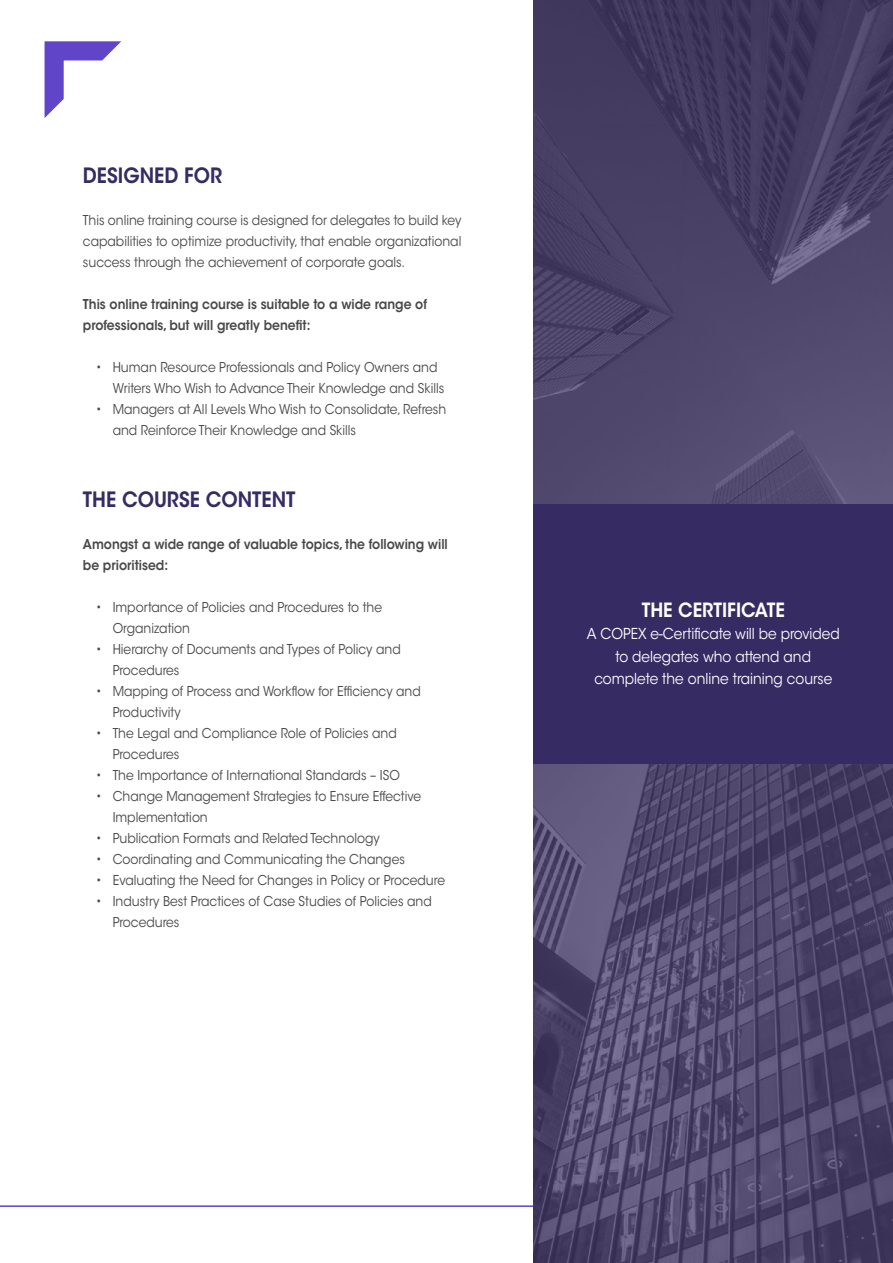
<style>
.page{position:relative;width:893px;height:1263px;background:#fff}
.page>*{position:absolute;margin:0;border:0;box-sizing:border-box;transform-origin:0 0}
.t1{font:600 21px "ITC Avant Garde Std";color:#372b64;scale:.91 1}
.t2{font:600 19.5px "ITC Avant Garde Std";color:#fff;scale:.91 1}
.t3{font:15px/22.5px "ITC Avant Garde Std";color:#fff;text-align:center;scale:.91 1}
.t4{font:13.5px/21px "ITC Avant Garde Std";color:#48484a;scale:.91 1}
.t5{font:600 13.5px/21px "ITC Avant Garde Std";color:#48484a;scale:.91 1}
</style>
<div class="page">
<hr style="left:0;top:1205px;width:893px;height:2px;background:#6145c8">
<svg style="left:534px;top:0;width:359px;height:1263px;background:#4d456a"></svg>
<div style="left:534px;top:504px;width:359px;height:259px;background:#372b64"></div>
<svg style="left:45px;top:41px;width:76px;height:77px"></svg>
<h1 class="t1" style="left:83px;top:162px;width:154px">DESIGNED FOR</h1>
<p class="t4" style="left:83px;top:210px;width:417px;text-align:justify">This online training course is designed for delegates to build key capabilities to optimize productivity, that enable organizational success through the achievement of corporate goals.</p>
<p class="t5" style="left:83px;top:294px;width:380px">This online training course is suitable to a wide range of professionals, but will greatly benefit:</p>
<p class="t4" style="left:113px;top:357px;width:366px;text-indent:-17px">• Human Resource Professionals and Policy Owners and<br>Writers Who Wish to Advance Their Knowledge and Skills</p>
<p class="t4" style="left:113px;top:399px;width:368px;text-indent:-17px">• Managers at All Levels Who Wish to Consolidate, Refresh and Reinforce Their Knowledge and Skills</p>
<h1 class="t1" style="left:83px;top:486px;width:235px">THE COURSE CONTENT</h1>
<p class="t5" style="left:83px;top:534px;width:402px">Amongst a wide range of valuable topics, the following will be prioritised:</p>
<p class="t4" style="left:113px;top:597px;width:298px;text-indent:-17px">• Importance of Policies and Procedures to the<br>Organization</p>
<p class="t4" style="left:113px;top:639px;width:318px;text-indent:-17px">• Hierarchy of Documents and Types of Policy and<br>Procedures</p>
<p class="t4" style="left:113px;top:681px;width:340px;text-indent:-17px">• Mapping of Process and Workflow for Efficiency and<br>Productivity</p>
<p class="t4" style="left:113px;top:723px;width:314px;text-indent:-17px">• The Legal and Compliance Role of Policies and<br>Procedures</p>
<p class="t4" style="left:96px;top:765px;width:336px">• The Importance of International Standards – ISO</p>
<p class="t4" style="left:113px;top:786px;width:341px;text-indent:-17px">• Change Management Strategies to Ensure Effective<br>Implementation</p>
<p class="t4" style="left:96px;top:828px;width:314px">• Publication Formats and Related Technology</p>
<p class="t4" style="left:96px;top:849px;width:341px">• Coordinating and Communicating the Changes</p>
<p class="t4" style="left:96px;top:870px;width:385px">• Evaluating the Need for Changes in Policy or Procedure</p>
<p class="t4" style="left:113px;top:891px;width:352px;text-indent:-17px">• Industry Best Practices of Case Studies of Policies and<br>Procedures</p>
<h2 class="t2" style="left:642px;top:597px;width:159px">THE CERTIFICATE</h2>
<p class="t3" style="left:587px;top:623px;width:280px">A COPEX e-Certificate will be provided to delegates who attend and complete the online training course</p>
</div>
